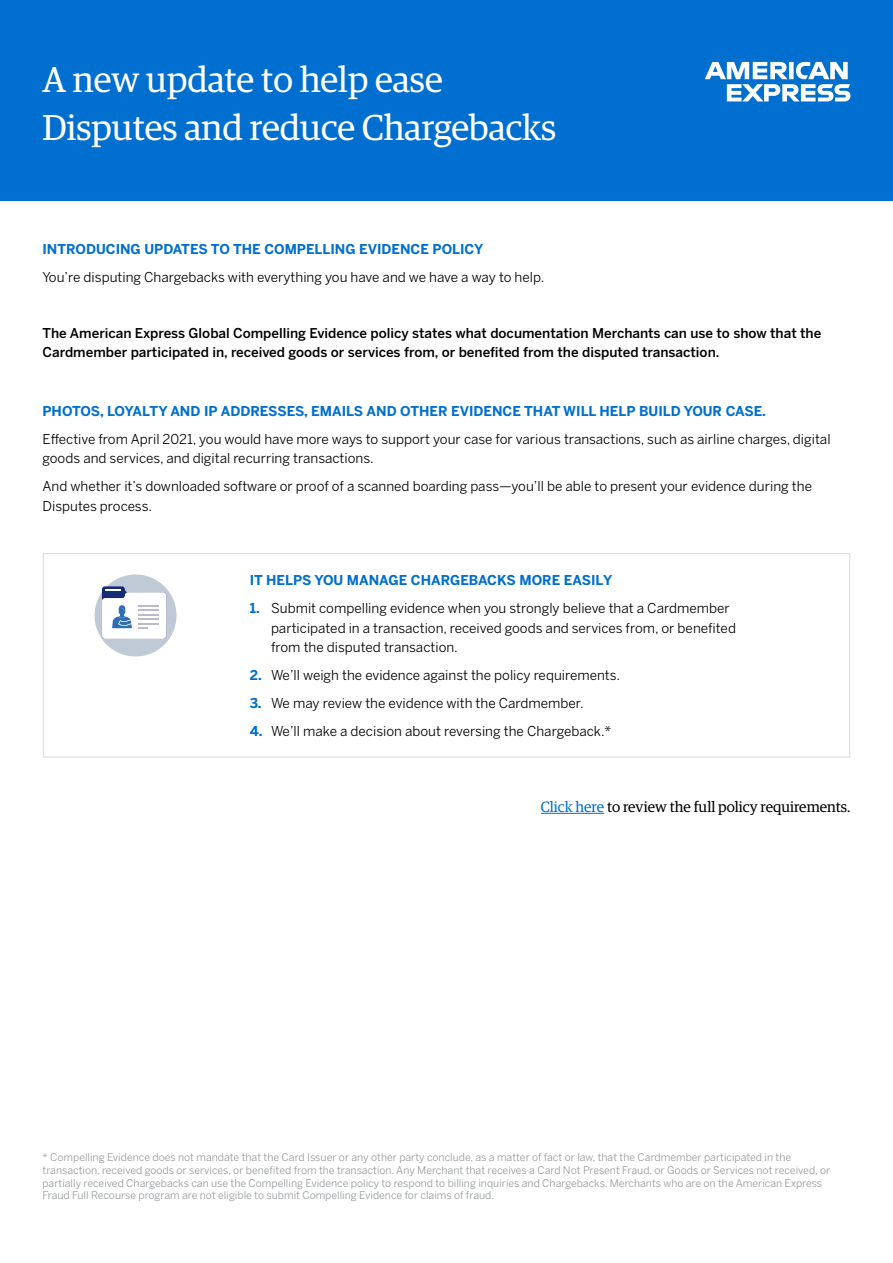
<style>
.page{position:relative;width:893px;height:1263px;background:#fff}
.page>*{position:absolute;margin:0;border:0;box-sizing:border-box;transform-origin:0 0}
.t1{font:36px/48px "Guardian Egyp";color:#fff}
.t2{font:15px "Guardian Egyp";color:#000}
.t3{font:13.5px/19.5px "Benton Sans";color:#000}
.t4{font:500 13.5px/19.5px "Benton Sans";color:#000}
.t5{font:700 13.5px "Benton Sans";color:#006fcf}
.t6{font:10.5px/12.6px "Benton Sans";color:#97999b}
.s1{font-weight:700;color:#006fcf}
.s2{color:#006fcf}
</style>
<div class="page">
<div style="left:0;top:0;width:893px;height:201px;background:#006fcf"></div>
<svg style="left:705px;top:62px;width:145px;height:39px"></svg>
<div style="left:43px;top:553px;width:807px;height:204px;border:1px solid #d9d9d6"></div>
<hr style="left:541px;top:813px;width:63px;height:1px;background:#006fcf">
<div style="left:95px;top:574px;width:81px;height:82px;background:#c0c9d6;border-radius:50%"></div>
<svg style="left:102px;top:586px;width:64px;height:53px;background:#d5dce8"></svg>
<h1 class="t1" style="left:43px;top:53px;width:515px">A new update to help ease<br>Disputes and reduce Chargebacks</h1>
<p class="t5" style="left:43px;top:241px;width:442px">INTRODUCING UPDATES TO THE COMPELLING EVIDENCE POLICY</p>
<p class="t3" style="left:43px;top:267px;width:503px">You’re disputing Chargebacks with everything you have and we have a way to help.</p>
<p class="t4" style="left:43px;top:323px;width:780px">The American Express Global Compelling Evidence policy states what documentation Merchants can use to show that the<br>Cardmember participated in, received goods or services from, or benefited from the disputed transaction.</p>
<p class="t5" style="left:43px;top:403px;width:725px">PHOTOS, LOYALTY AND IP ADDRESSES, EMAILS AND OTHER EVIDENCE THAT WILL HELP BUILD YOUR CASE.</p>
<p class="t3" style="left:43px;top:429px;width:789px">Effective from April 2021, you would have more ways to support your case for various transactions, such as airline charges, digital goods and services, and digital recurring transactions.</p>
<p class="t3" style="left:43px;top:476px;width:771px">And whether it’s downloaded software or proof of a scanned boarding pass—you’ll be able to present your evidence during the<br>Disputes process.</p>
<p class="t5" style="left:250px;top:572px;width:364px">IT HELPS YOU MANAGE CHARGEBACKS MORE EASILY</p>
<p class="t3" style="left:271px;top:598px;width:466px;text-indent:-21px"><span class="s1">1.</span> Submit compelling evidence when you strongly believe that a Cardmember participated in a transaction, received goods and services from, or benefited from the disputed transaction.</p>
<p class="t3" style="left:250px;top:665px;width:372px"><span class="s1">2.</span> We’ll weigh the evidence against the policy requirements.</p>
<p class="t3" style="left:250px;top:693px;width:335px"><span class="s1">3.</span> We may review the evidence with the Cardmember.</p>
<p class="t3" style="left:250px;top:721px;width:363px"><span class="s1">4.</span> We’ll make a decision about reversing the Chargeback.*</p>
<p class="t2" style="left:541px;top:796px;width:311px"><span class="s2">Click here</span> to review the full policy requirements.</p>
<p class="t6" style="left:43px;top:1151px;width:789px">* Compelling Evidence does not mandate that the Card Issuer or any other party conclude, as a matter of fact or law, that the Cardmember participated in the transaction, received goods or services, or benefited from the transaction. Any Merchant that receives a Card Not Present Fraud, or Goods or Services not received, or partially received Chargebacks can use the Compelling Evidence policy to respond to billing inquiries and Chargebacks. Merchants who are on the American Express Fraud Full Recourse program are not eligible to submit Compelling Evidence for claims of fraud.</p>
</div>
